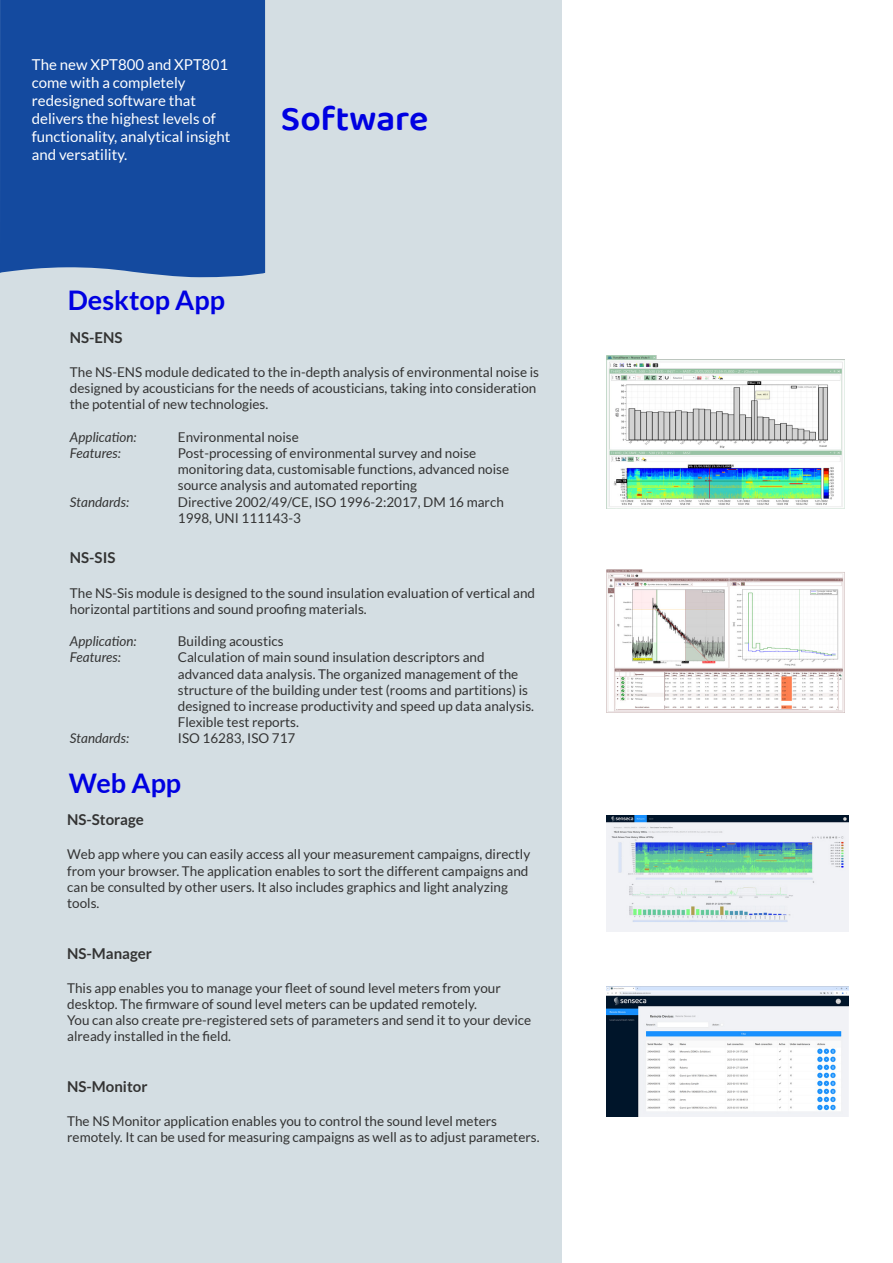
<style>
.page{position:relative;width:893px;height:1263px;background:#fff}
.page>*{position:absolute;margin:0;border:0;box-sizing:border-box;transform-origin:0 0}
.t1{font:600 36px "Baloo 2";color:#0000e1}
.t2{font:700 27px "Lato";color:#0000e1}
.t3{font:15px/18px "Lato";color:#fff}
.t4{font:700 15px "Lato";color:#333}
.t5{font:13.5px/16.2px "Lato";color:#333}
.t6{font:italic 13.5px "Lato";color:#333}
</style>
<div class="page">
<div style="left:0;top:0;width:562px;height:1263px;background:#d4dee3"></div>
<img style="left:606px;top:986px;width:243px;height:130px">
<img style="left:606px;top:816px;width:243px;height:115px">
<img style="left:606px;top:355px;width:239px;height:153px">
<div style="left:0;top:0;width:265px;height:277px;background:#144a9f"></div>
<img style="left:606px;top:570px;width:239px;height:142px">
<p class="t3" style="left:32px;top:56px;width:200px">The new XPT800 and XPT801 come with a completely redesigned software that delivers the highest levels of functionality, analytical insight and versatility.</p>
<p class="t2" style="left:68px;top:285px;width:159px">Desktop App</p>
<p class="t1" style="left:281px;top:93px;width:149px">Software</p>
<p class="t4" style="left:70px;top:329px;width:54px">NS-ENS</p>
<p class="t5" style="left:70px;top:364px;width:471px">The NS-ENS module dedicated to the in-depth analysis of environmental noise is</p>
<p class="t5" style="left:70px;top:380px;width:468px">designed by acousticians for the needs of acousticians, taking into consideration</p>
<p class="t5" style="left:70px;top:396px;width:200px">the potential of new technologies.</p>
<p class="t6" style="left:70px;top:427px;width:69px">Application:</p>
<p class="t5" style="left:178px;top:429px;width:122px">Environmental noise</p>
<p class="t6" style="left:70px;top:443px;width:53px">Features:</p>
<p class="t5" style="left:178px;top:445px;width:333px">Post-processing of environmental survey and noise monitoring data, customisable functions, advanced noise source analysis and automated reporting</p>
<p class="t6" style="left:70px;top:492px;width:61px">Standards:</p>
<p class="t5" style="left:178px;top:493px;width:327px">Directive 2002/49/CE, ISO 1996-2:2017, DM 16 march<br>1998, UNI 111143-3</p>
<p class="t4" style="left:70px;top:549px;width:47px">NS-SIS</p>
<p class="t5" style="left:70px;top:584px;width:467px">The NS-Sis module is designed to the sound insulation evaluation of vertical and</p>
<p class="t5" style="left:70px;top:601px;width:298px">horizontal partitions and sound proofing materials.</p>
<p class="t6" style="left:70px;top:632px;width:69px">Application:</p>
<p class="t5" style="left:178px;top:633px;width:107px">Building acoustics</p>
<p class="t6" style="left:70px;top:648px;width:53px">Features:</p>
<p class="t5" style="left:178px;top:649px;width:308px">Calculation of main sound insulation descriptors and</p>
<p class="t5" style="left:178px;top:665px;width:342px">advanced data analysis. The organized management of the</p>
<p class="t5" style="left:178px;top:682px;width:352px">structure of the building under test (rooms and partitions) is</p>
<p class="t5" style="left:178px;top:698px;width:358px">designed to increase productivity and speed up data analysis.</p>
<p class="t5" style="left:178px;top:714px;width:122px">Flexible test reports.</p>
<p class="t6" style="left:70px;top:729px;width:61px">Standards:</p>
<p class="t5" style="left:178px;top:730px;width:119px">ISO 16283, ISO 717</p>
<p class="t2" style="left:69px;top:768px;width:114px">Web App</p>
<p class="t4" style="left:67px;top:811px;width:78px">NS-Storage</p>
<p class="t5" style="left:67px;top:846px;width:465px">Web app where you can easily access all your measurement campaigns, directly</p>
<p class="t5" style="left:67px;top:862px;width:463px">from your browser. The application enables to sort the different campaigns and</p>
<p class="t5" style="left:67px;top:879px;width:442px">can be consulted by other users. It also includes graphics and light analyzing</p>
<p class="t5" style="left:67px;top:895px;width:34px">tools.</p>
<p class="t4" style="left:67px;top:944px;width:86px">NS-Manager</p>
<p class="t5" style="left:67px;top:980px;width:435px">This app enables you to manage your fleet of sound level meters from your</p>
<p class="t5" style="left:67px;top:996px;width:411px">desktop. The firmware of sound level meters can be updated remotely.</p>
<p class="t5" style="left:67px;top:1012px;width:466px">You can also create pre-registered sets of parameters and send it to your device</p>
<p class="t5" style="left:67px;top:1028px;width:165px">already installed in the field.</p>
<p class="t4" style="left:67px;top:1078px;width:82px">NS-Monitor</p>
<p class="t5" style="left:67px;top:1113px;width:431px">The NS Monitor application enables you to control the sound level meters</p>
<p class="t5" style="left:67px;top:1129px;width:474px">remotely. It can be used for measuring campaigns as well as to adjust parameters.</p>
</div>
